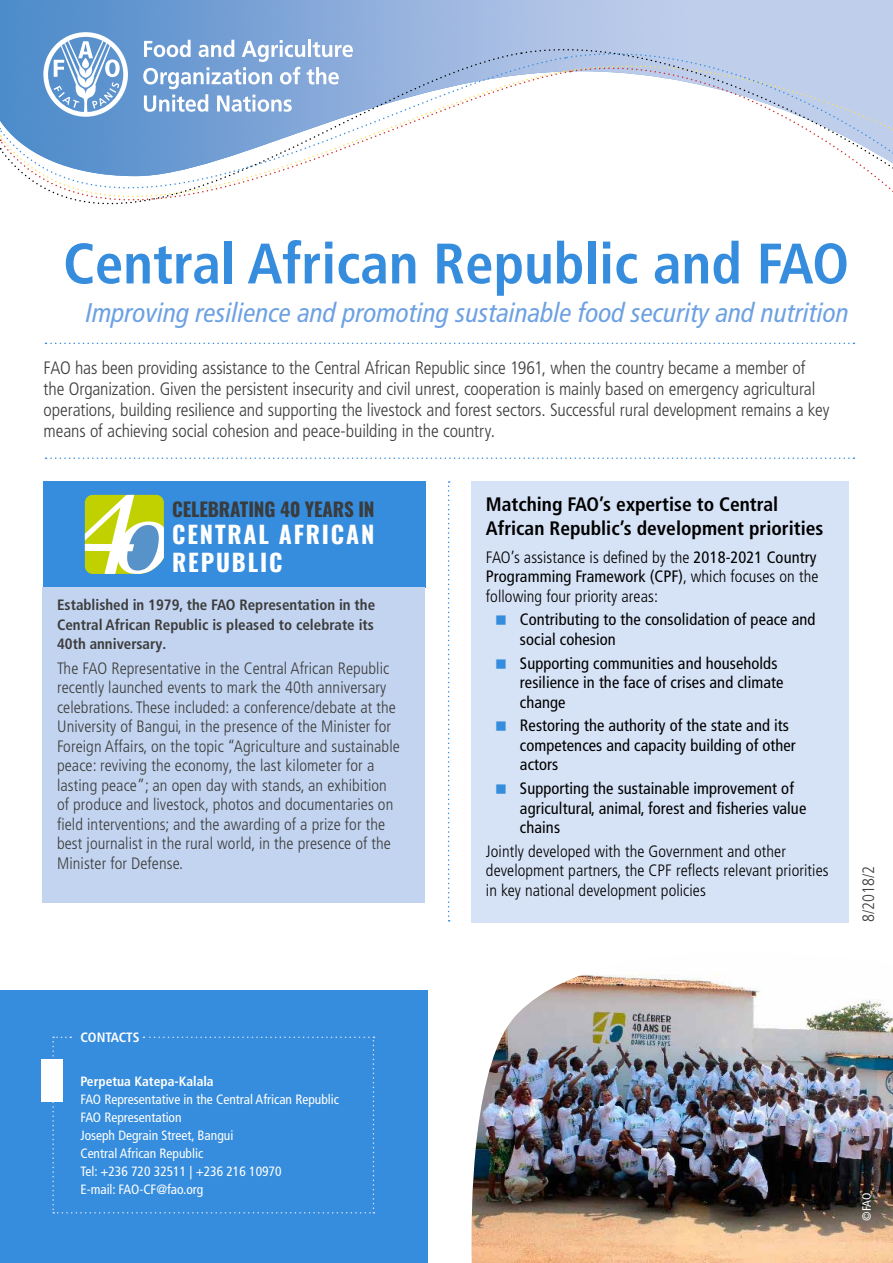
<style>
.page{position:relative;width:893px;height:1263px;background:#fff}
.page>*{position:absolute;margin:0;border:0;box-sizing:border-box;transform-origin:0 0}
.t1{font:700 condensed 57px "Frutiger LT Pro";color:#368ddd}
.t2{font:italic condensed 27px "Frutiger LT Pro";color:#6da1e2}
.t3{font:700 23.7px/27.6px "Oswald";letter-spacing:.08em;color:#fff}
.t4{font:700 condensed 19.5px/24px "Frutiger LT Pro";color:#000}
.t5{font:700 19.05px "Oswald";letter-spacing:-.01em;color:#393c3e}
.t6{font:300 condensed 18px/21px "Frutiger LT Pro";letter-spacing:-.005em;color:#3c3c3b}
.t7{font:300 condensed 16.5px/19.5px "Frutiger LT Pro";letter-spacing:.005em;color:#3c3c3b}
.t8{font:condensed 16.5px/19.5px "Frutiger LT Pro";letter-spacing:.005em;color:#000}
.t9{font:300 condensed 16.5px/19.5px "Frutiger LT Pro";letter-spacing:.005em;color:#000}
.t10{font:700 condensed 15px/19.8px "Frutiger LT Pro";color:#3c3c3b;text-align:justify}
.t11{font:condensed 13.5px/18px "Frutiger LT Pro";color:#fff}
.t12{font:700 condensed 13.5px "Frutiger LT Pro";color:#fff}
.t13{font:condensed 12px "Frutiger LT Pro";color:#fff}
.s1{font-weight:400}
</style>
<div class="page">
<div style="left:471px;top:481px;width:378px;height:442px;background:#d6e2f5"></div>
<img style="left:0;top:0;width:893px;height:164px">
<svg style="left:46px;top:343px;width:808px;height:1px"></svg>
<svg style="left:46px;top:457px;width:808px;height:2px"></svg>
<svg style="left:448px;top:481px;width:2px;height:440px"></svg>
<div style="left:0;top:991px;width:428px;height:272px;background:#368ddd"></div>
<svg style="left:52px;top:1036px;width:322px;height:177px"></svg>
<div style="left:42px;top:1059px;width:21px;height:42px;background:#fff"></div>
<svg style="left:521px;top:29px;width:370px;height:135px;background:#b9c9e8"></svg>
<svg style="left:0;top:52px;width:518px;height:5px"></svg>
<svg style="left:570px;top:154px;width:322px;height:35px"></svg>
<svg style="left:0;top:57px;width:562px;height:148px"></svg>
<svg style="left:563px;top:34px;width:330px;height:120px"></svg>
<div style="left:43px;top:481px;width:383px;height:106px;background:#368ddd"></div>
<div style="left:43px;top:587px;width:382px;height:315px;background:#c3d4f0"></div>
<svg style="left:85px;top:495px;width:79px;height:79px;background:#c0d47f"></svg>
<img style="left:471px;top:974px;width:422px;height:289px">
<svg style="left:143px;top:40px;width:210px;height:72px"></svg>
<svg style="left:43px;top:32px;width:85px;height:85px"></svg>
<h1 class="t1" style="left:63px;top:230px;width:787px">Central African Republic and FAO</h1>
<h2 class="t2" style="left:86px;top:297px;width:765px">Improving resilience and promoting sustainable food security and nutrition</h2>
<p class="t6" style="left:44px;top:358px;width:787px">FAO has been providing assistance to the Central African Republic since 1961, when the country became a member of the Organization. Given the persistent insecurity and civil unrest, cooperation is mainly based on emergency agricultural operations, building resilience and supporting the livestock and forest sectors. Successful rural development remains a key means of achieving social cohesion and peace-building in the country.</p>
<p class="t5" style="left:172px;top:499px;width:204px">CELEBRATING 40 YEARS IN</p>
<h3 class="t3" style="left:172px;top:522px;width:204px">CENTRAL AFRICAN<br>REPUBLIC</h3>
<p class="t10" style="left:57px;top:595px;width:320px">Established in 1979, the FAO Representation in the Central African Republic is pleased to celebrate its 40th anniversary.</p>
<p class="t7" style="left:57px;top:659px;width:344px">The FAO Representative in the Central African Republic recently launched events to mark the 40th anniversary celebrations. These included: a conference/debate at the University of Bangui, in the presence of the Minister for Foreign Affairs, on the topic “Agriculture and sustainable peace: reviving the economy, the last kilometer for a lasting peace”; an open day with stands, an exhibition of produce and livestock, photos and documentaries on field interventions; and the awarding of a prize for the best journalist in the rural world, in the presence of the Minister for Defense.</p>
<p class="t4" style="left:486px;top:492px;width:339px">Matching FAO’s expertise to Central<br>African Republic’s development priorities</p>
<p class="t9" style="left:486px;top:547px;width:334px">FAO’s assistance is defined by the <span class="s1">2018-2021 Country<br>Programming Framework (CPF)</span>, which focuses on the following four priority areas:</p>
<p class="t8" style="left:520px;top:610px;width:297px">Contributing to the consolidation of peace and social cohesion</p>
<p class="t8" style="left:520px;top:653px;width:265px">Supporting communities and households resilience in the face of crises and climate change</p>
<p class="t8" style="left:520px;top:716px;width:277px">Restoring the authority of the state and its competences and capacity building of other actors</p>
<p class="t8" style="left:520px;top:779px;width:288px">Supporting the sustainable improvement of agricultural, animal, forest and fisheries value chains</p>
<p class="t9" style="left:486px;top:842px;width:344px">Jointly developed with the Government and other development partners, the CPF reflects relevant priorities in key national development policies</p>
<p class="t7" style="left:859px;top:922px;width:58px;rotate:-90deg">8/2018/2</p>
<p class="t12" style="left:80px;top:1029px;width:61px">CONTACTS</p>
<p class="t12" style="left:80px;top:1074px;width:135px">Perpetua Katepa-Kalala</p>
<p class="t11" style="left:80px;top:1091px;width:260px">FAO Representative in the Central African Republic<br>FAO Representation<br>Joseph Degrain Street, Bangui<br>Central African Republic<br>Tel: +236 720 32511 | +236 216 10970<br>E-mail: FAO-CF@fao.org</p>
<p class="t13" style="left:860px;top:1221px;width:30px;rotate:-90deg">©FAO</p>
</div>
